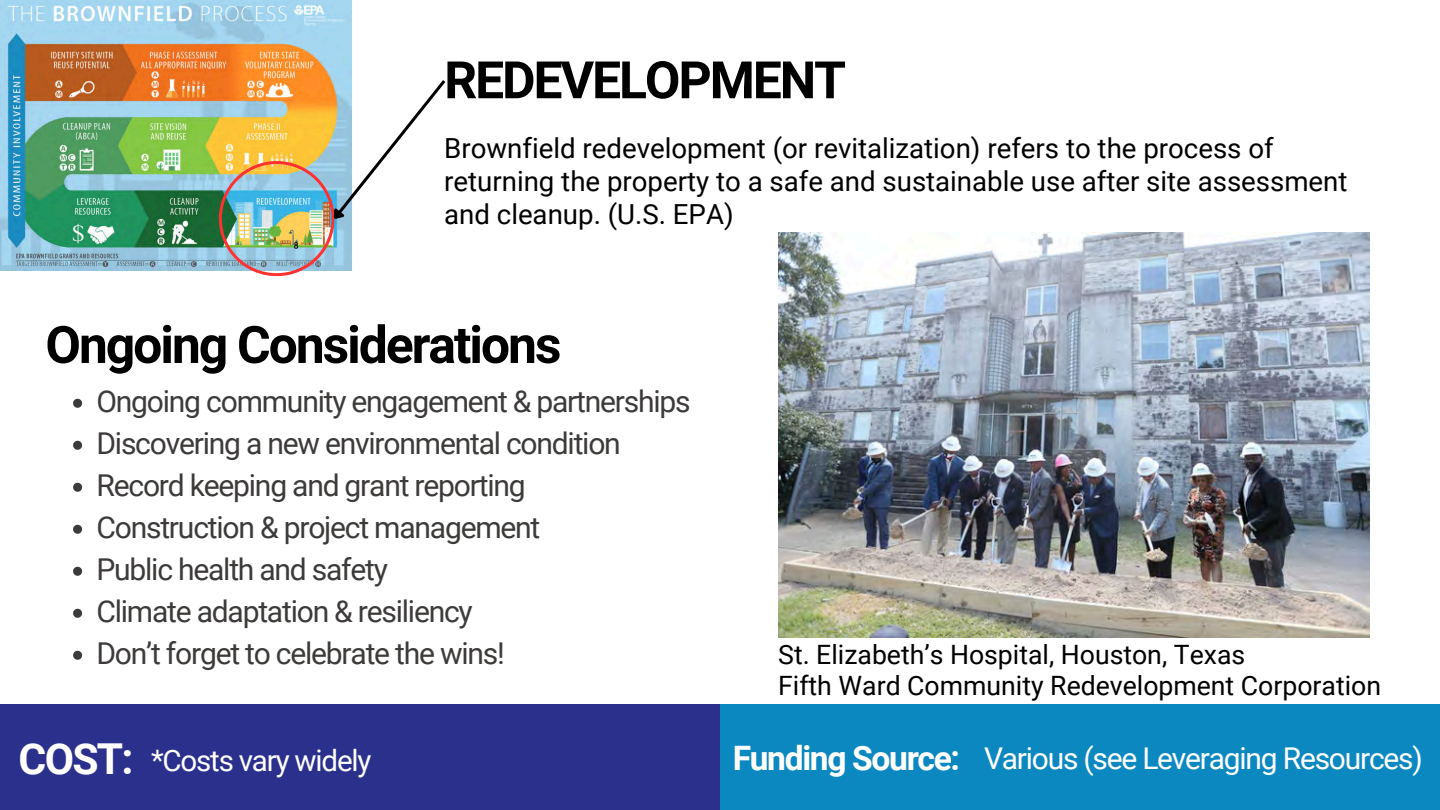
<style>
.page{position:relative;width:1440px;height:810px;background:#fff}
.page>*{position:absolute;margin:0;border:0;box-sizing:border-box;transform-origin:0 0}
.t1{font:700 51.6px "Roboto";letter-spacing:-.04em;color:#000}
.t2{font:700 42.6px "Roboto";color:#fff}
.t3{font:700 33.6px "Roboto";letter-spacing:-.04em;color:#fff}
.t4{font:30.1px "Roboto";letter-spacing:-.04em;color:#3d3b3a}
.t5{font:30px "Roboto";letter-spacing:-.04em;color:#fff}
.t6{font:29.6px "Roboto";letter-spacing:-.04em;color:#fff}
.t7{font:27.7px/33px "Roboto";color:#000}
.t8{font:26.7px "Roboto";color:#000}
</style>
<div class="page">
<img style="left:0;top:0;width:352px;height:271px">
<img style="left:219px;top:77px;width:227px;height:199px">
<div style="left:0;top:705px;width:720px;height:105px;background:#2b308c"></div>
<div style="left:720px;top:705px;width:720px;height:105px;background:#0c88c1"></div>
<img style="left:778px;top:232px;width:591px;height:405px">
<svg style="left:73px;top:399px;width:9px;height:9px"></svg>
<svg style="left:73px;top:441px;width:9px;height:9px"></svg>
<svg style="left:73px;top:483px;width:9px;height:9px"></svg>
<svg style="left:73px;top:525px;width:9px;height:9px"></svg>
<svg style="left:73px;top:567px;width:9px;height:9px"></svg>
<svg style="left:73px;top:609px;width:9px;height:9px"></svg>
<svg style="left:73px;top:651px;width:9px;height:9px"></svg>
<p class="t1" style="left:444px;top:50px;width:403px">REDEVELOPMENT</p>
<h5 class="t7" style="left:444px;top:132px;width:905px">Brownfield redevelopment (or revitalization) refers to the process of returning the property to a safe and sustainable use after site assessment and cleanup. (U.S. EPA)</h5>
<p class="t1" style="left:45px;top:315px;width:518px">Ongoing Considerations</p>
<p class="t4" style="left:96px;top:384px;width:596px">Ongoing community engagement &amp; partnerships</p>
<p class="t4" style="left:96px;top:426px;width:526px">Discovering a new environmental condition</p>
<p class="t4" style="left:96px;top:468px;width:431px">Record keeping and grant reporting</p>
<p class="t4" style="left:96px;top:510px;width:445px">Construction &amp; project management</p>
<p class="t4" style="left:96px;top:552px;width:293px">Public health and safety</p>
<p class="t4" style="left:96px;top:594px;width:378px">Climate adaptation &amp; resiliency</p>
<h3 class="t4" style="left:96px;top:636px;width:410px">Don’t forget to celebrate the wins!</h3>
<h4 class="t8" style="left:778px;top:639px;width:469px">St. Elizabeth’s Hospital, Houston, Texas</h4>
<h5 class="t8" style="left:778px;top:670px;width:604px">Fifth Ward Community Redevelopment Corporation</h5>
<h2 class="t2" style="left:19px;top:734px;width:117px">COST:</h2>
<p class="t6" style="left:151px;top:744px;width:222px">*Costs vary widely</p>
<p class="t3" style="left:733px;top:739px;width:229px">Funding Source:</p>
<p class="t5" style="left:984px;top:741px;width:440px">Various (see Leveraging Resources)</p>
</div>
